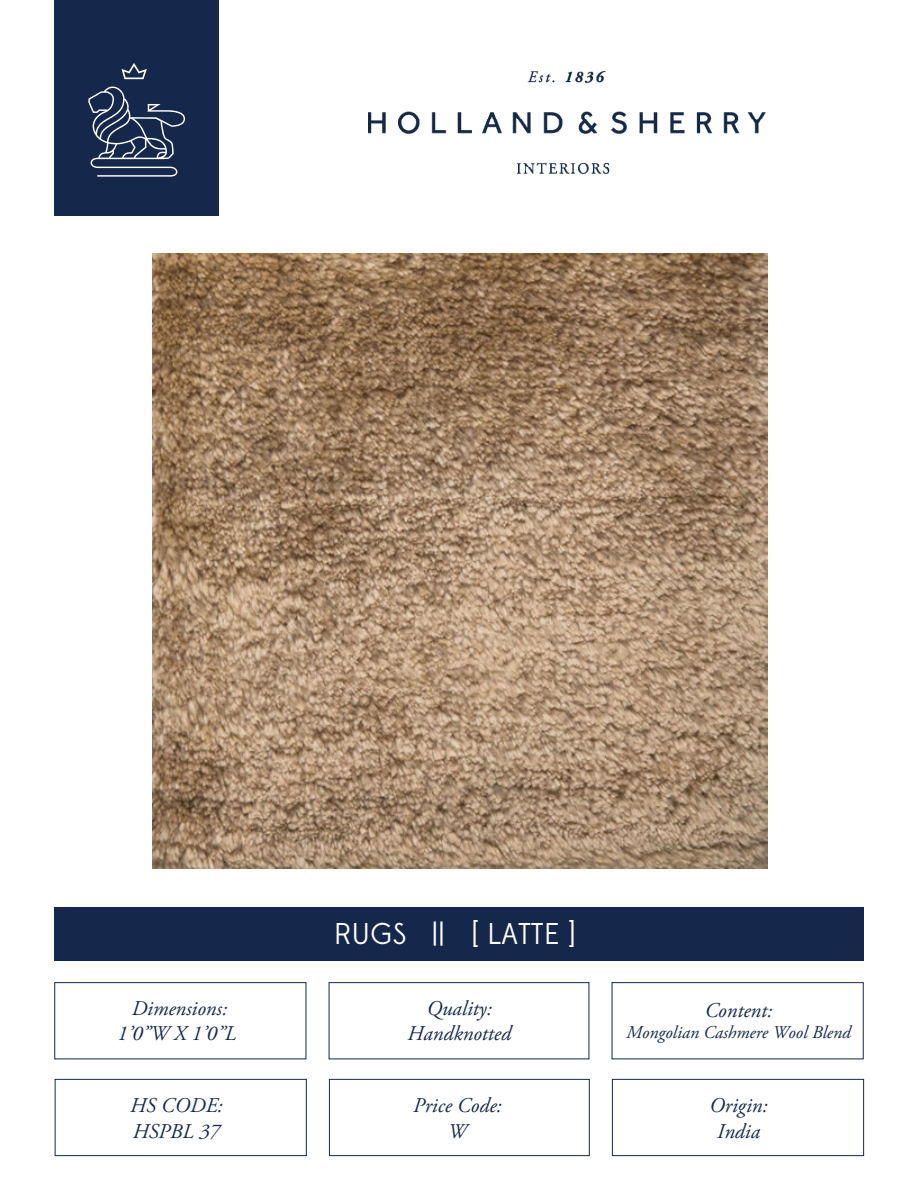
<style>
.page{position:relative;width:918px;height:1188px;background:#fff}
.page>*{position:absolute;margin:0;border:0;box-sizing:border-box;transform-origin:0 0}
.t1{font:30px "Edmondsans";color:#fff}
.t2{font:italic 21px/25.2px "Adobe Garamond Pro";color:#15284b;text-align:center}
.t3{font:italic 18px "Adobe Garamond Pro";color:#15284b}
</style>
<div class="page">
<div style="left:54px;top:0;width:165px;height:216px;background:#15284b"></div>
<svg style="left:122px;top:63px;width:25px;height:16px"></svg>
<svg style="left:88px;top:86px;width:97px;height:91px"></svg>
<img style="left:368px;top:72px;width:398px;height:101px">
<div style="left:54px;top:907px;width:810px;height:54px;background:#15284b"></div>
<div style="left:54px;top:982px;width:252px;height:77px;border:1px solid #15284b"></div>
<div style="left:329px;top:982px;width:260px;height:77px;border:1px solid #15284b"></div>
<div style="left:612px;top:982px;width:252px;height:77px;border:1px solid #15284b"></div>
<div style="left:55px;top:1079px;width:252px;height:77px;border:1px solid #15284b"></div>
<div style="left:329px;top:1079px;width:261px;height:77px;border:1px solid #15284b"></div>
<div style="left:612px;top:1079px;width:252px;height:77px;border:1px solid #15284b"></div>
<img style="left:153px;top:254px;width:615px;height:614px">
<h1 class="t1" style="left:334px;top:917px;width:243px">RUGS || [ LATTE ]</h1>
<p class="t2" style="left:408px;top:996px;width:105px">Quality:<br>Handknotted</p>
<p class="t2" style="left:117px;top:996px;width:121px">Dimensions:<br>1’0”W X 1’0”L</p>
<p class="t2" style="left:705px;top:998px;width:69px">Content:</p>
<p class="t3" style="left:626px;top:1022px;width:226px">Mongolian Cashmere Wool Blend</p>
<p class="t2" style="left:130px;top:1094px;width:94px;text-align:left">HS CODE:<br>HSPBL 37</p>
<p class="t2" style="left:413px;top:1094px;width:90px">Price Code:<br>W</p>
<p class="t2" style="left:710px;top:1094px;width:59px">Origin:<br>India</p>
</div>
